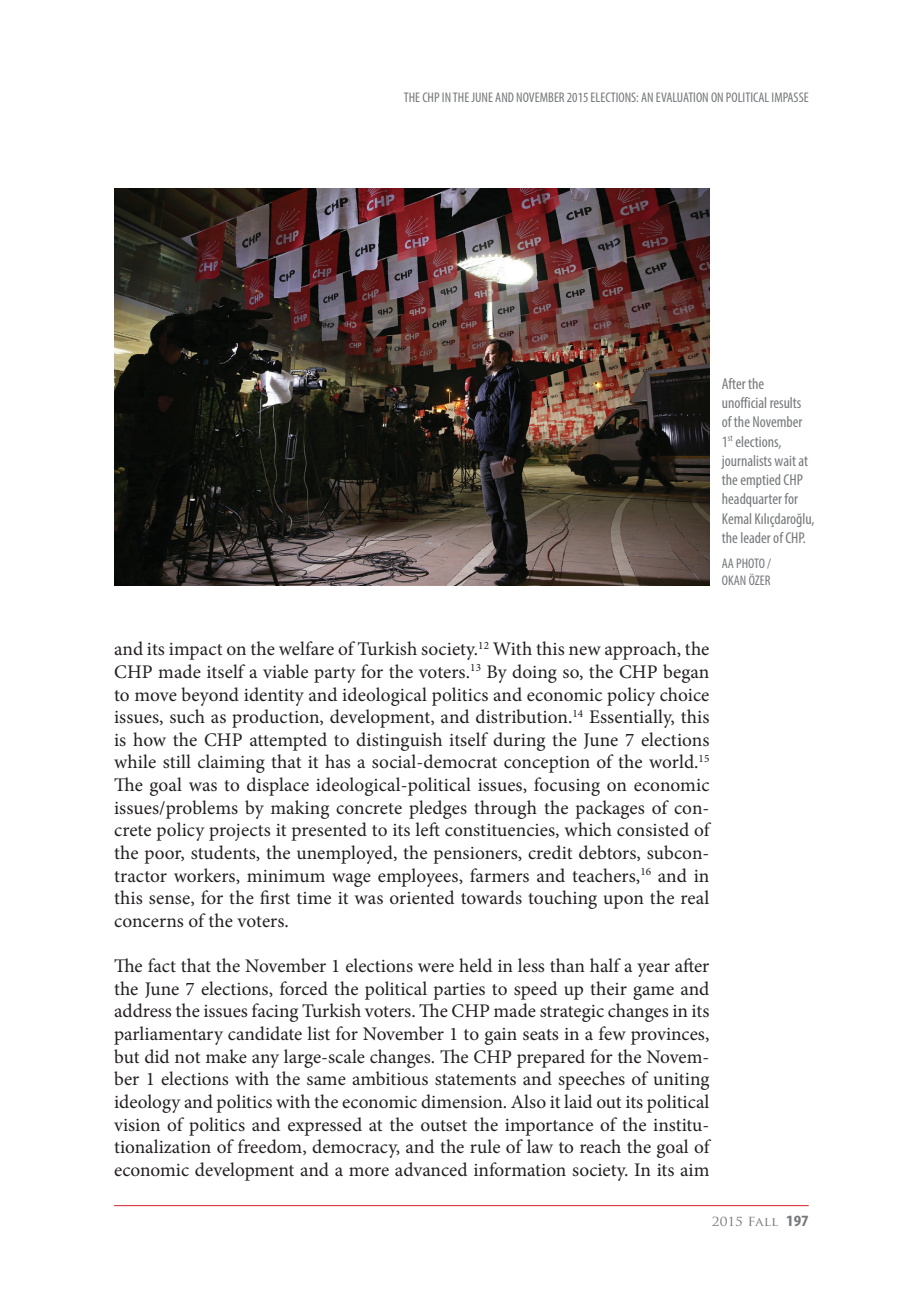
<style>
.page{position:relative;width:898px;height:1290px;background:#fff}
.page>*{position:absolute;margin:0;border:0;box-sizing:border-box;transform-origin:0 0}
.t1{font:19.25px/22.6px "Minion Pro";color:#231f20;text-align:justify}
.t2{font:condensed 15.75px/19.2px "Myriad Pro";color:#76787b}
.t3{font:condensed 14px/17.5px "Myriad Pro";color:#76787b}
.t4{font:12.25px "Trajan Pro";color:#76787b;scale:1.11 1}
.s1{font-family:"Myriad Pro";font-weight:700;font-stretch:condensed;font-size:15.75px}
</style>
<div class="page">
<hr style="left:114px;top:1205px;width:695px;height:1px;background:#d1232a">
<img style="left:114px;top:189px;width:595px;height:396px">
<p class="t3" style="left:404px;top:89px;width:406px">THE CHP IN THE JUNE AND NOVEMBER 2015 ELECTIONS: AN EVALUATION ON POLITICAL IMPASSE</p>
<p class="t2" style="left:722px;top:374px;width:94px">After the<br>unofficial results of the November<br>1<sup>st</sup> elections, journalists wait at the emptied CHP headquarter for<br>Kemal Kılıçdaroğlu, the leader of CHP.</p>
<p class="t3" style="left:722px;top:554px;width:51px">AA PHOTO /<br>OKAN ÖZER</p>
<p class="t1" style="left:114px;top:638px;width:597px">and its impact on the welfare of Turkish society.<sup>12</sup> With this new approach, the CHP made itself a viable party for the voters.<sup>13</sup> By doing so, the CHP began to move beyond identity and ideological politics and economic policy choice issues, such as production, development, and distribution.<sup>14</sup> Essentially, this is how the CHP attempted to distinguish itself during the June 7 elections while still claiming that it has a social-democrat conception of the world.<sup>15<br></sup>The goal was to displace ideological-political issues, focusing on economic issues/problems by making concrete pledges through the packages of con&shy;crete policy projects it presented to its left constituencies, which consisted of the poor, students, the unemployed, the pensioners, credit debtors, subcon&shy;tractor workers, minimum wage employees, farmers and teachers,<sup>16</sup> and in this sense, for the first time it was oriented towards touching upon the real concerns of the voters.</p>
<p class="t1" style="left:114px;top:955px;width:597px">The fact that the November 1 elections were held in less than half a year after the June 7 elections, forced the political parties to speed up their game and address the issues facing Turkish voters. The CHP made strategic changes in its parliamentary candidate list for November 1 to gain seats in a few provinces, but did not make any large-scale changes. The CHP prepared for the Novem&shy;ber 1 elections with the same ambitious statements and speeches of uniting ideology and politics with the economic dimension. Also it laid out its political vision of politics and expressed at the outset the importance of the institu&shy;tionalization of freedom, democracy, and the rule of law to reach the goal of economic development and a more advanced information society. In its aim</p>
<p class="t4" style="left:712px;top:1213px;width:89px">2015 Fall <span class="s1">197</span></p>
</div>
